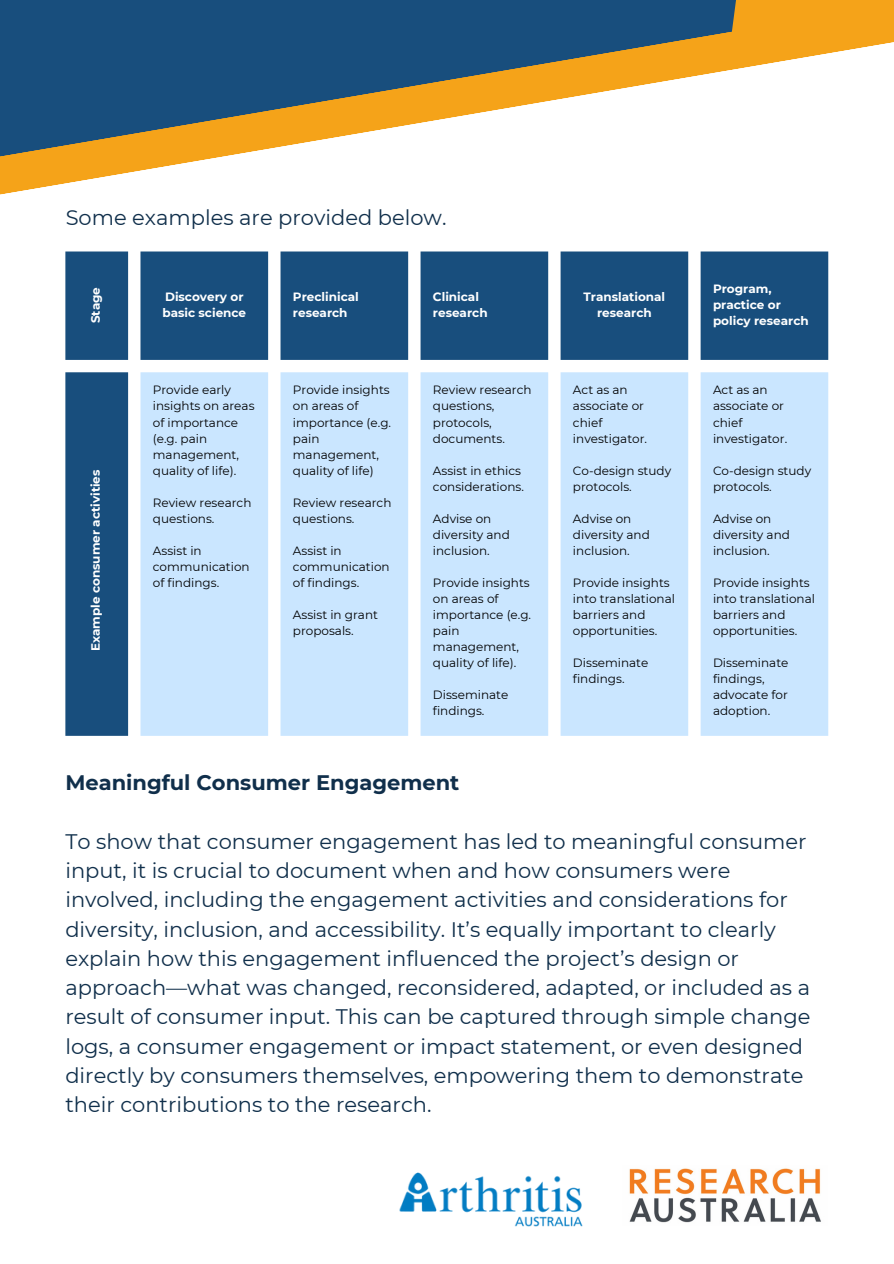
<style>
.page{position:relative;width:894px;height:1264px;background:#fff}
.page>*{position:absolute;margin:0;border:0;box-sizing:border-box;transform-origin:0 0}
.t1{font:21px/29.2px "Montserrat";color:#102f4b}
.t2{font:700 21px "Montserrat";color:#102f4b}
.t3{font:12px/16px "Montserrat";color:#000}
.t4{font:700 12px/16px "Montserrat";color:#fff}
</style>
<div class="page">
<svg style="left:817px;top:0;width:76px;height:55px;background:#f6ad33"></svg>
<svg style="left:0;top:0;width:817px;height:195px"></svg>
<img style="left:399px;top:1172px;width:184px;height:55px">
<svg style="left:65px;top:251px;width:763px;height:484px;fill:#184e7d"></svg>
<svg style="left:140px;top:372px;width:688px;height:363px;background:#cee7ff"></svg>
<img style="left:629px;top:1168px;width:192px;height:55px">
<h2 class="t1" style="left:66px;top:203px;width:382px">Some examples are provided below.</h2>
<h1 class="t4" style="left:87px;top:323px;width:38px;rotate:-90deg">Stage</h1>
<p class="t4" style="left:87px;top:651px;width:183px;rotate:-90deg">Example consumer activities</p>
<h2 class="t4" style="left:162px;top:288px;width:85px">Discovery or basic science</h2>
<p class="t4" style="left:293px;top:288px;width:67px">Preclinical research</p>
<p class="t4" style="left:433px;top:288px;width:56px">Clinical research</p>
<p class="t4" style="left:583px;top:288px;width:83px;text-align:center">Translational research</p>
<p class="t4" style="left:712px;top:280px;width:97px">Program, practice or policy research</p>
<p class="t3" style="left:153px;top:382px;width:103px">Provide early insights on areas of importance (e.g. pain management, quality of life).</p>
<p class="t3" style="left:153px;top:494px;width:100px">Review research questions.</p>
<p class="t3" style="left:153px;top:542px;width:98px">Assist in communication of findings.</p>
<p class="t3" style="left:293px;top:382px;width:100px">Provide insights on areas of importance (e.g. pain management, quality of life)</p>
<p class="t3" style="left:293px;top:494px;width:100px">Review research questions.</p>
<p class="t3" style="left:293px;top:542px;width:98px">Assist in communication of findings.</p>
<p class="t3" style="left:293px;top:606px;width:87px">Assist in grant proposals.</p>
<p class="t3" style="left:433px;top:382px;width:100px">Review research questions, protocols, documents.</p>
<p class="t3" style="left:433px;top:462px;width:92px">Assist in ethics considerations.</p>
<p class="t3" style="left:433px;top:510px;width:78px">Advise on diversity and inclusion.</p>
<p class="t3" style="left:433px;top:574px;width:100px">Provide insights on areas of importance (e.g. pain management, quality of life).</p>
<p class="t3" style="left:433px;top:686px;width:77px">Disseminate findings.</p>
<p class="t3" style="left:572px;top:382px;width:76px">Act as an associate or chief investigator.</p>
<p class="t3" style="left:572px;top:462px;width:100px">Co-design study protocols.</p>
<p class="t3" style="left:572px;top:510px;width:78px">Advise on diversity and inclusion.</p>
<p class="t3" style="left:572px;top:574px;width:104px">Provide insights into translational barriers and opportunities.</p>
<p class="t3" style="left:572px;top:654px;width:77px">Disseminate findings.</p>
<p class="t3" style="left:712px;top:382px;width:76px">Act as an associate or chief investigator.</p>
<p class="t3" style="left:712px;top:462px;width:100px">Co-design study protocols.</p>
<p class="t3" style="left:712px;top:510px;width:78px">Advise on diversity and inclusion.</p>
<p class="t3" style="left:712px;top:574px;width:104px">Provide insights into translational barriers and opportunities.</p>
<p class="t3" style="left:712px;top:654px;width:77px">Disseminate findings, advocate for adoption.</p>
<p class="t2" style="left:65px;top:770px;width:395px">Meaningful Consumer Engagement</p>
<p class="t1" style="left:65px;top:826px;width:746px">To show that consumer engagement has led to meaningful consumer input, it is crucial to document when and how consumers were involved, including the engagement activities and considerations for diversity, inclusion, and accessibility. It’s equally important to clearly explain how this engagement influenced the project’s design or approach—what was changed, reconsidered, adapted, or included as a result of consumer input. This can be captured through simple change logs, a consumer engagement or impact statement, or even designed directly by consumers themselves, empowering them to demonstrate their contributions to the research.</p>
</div>
